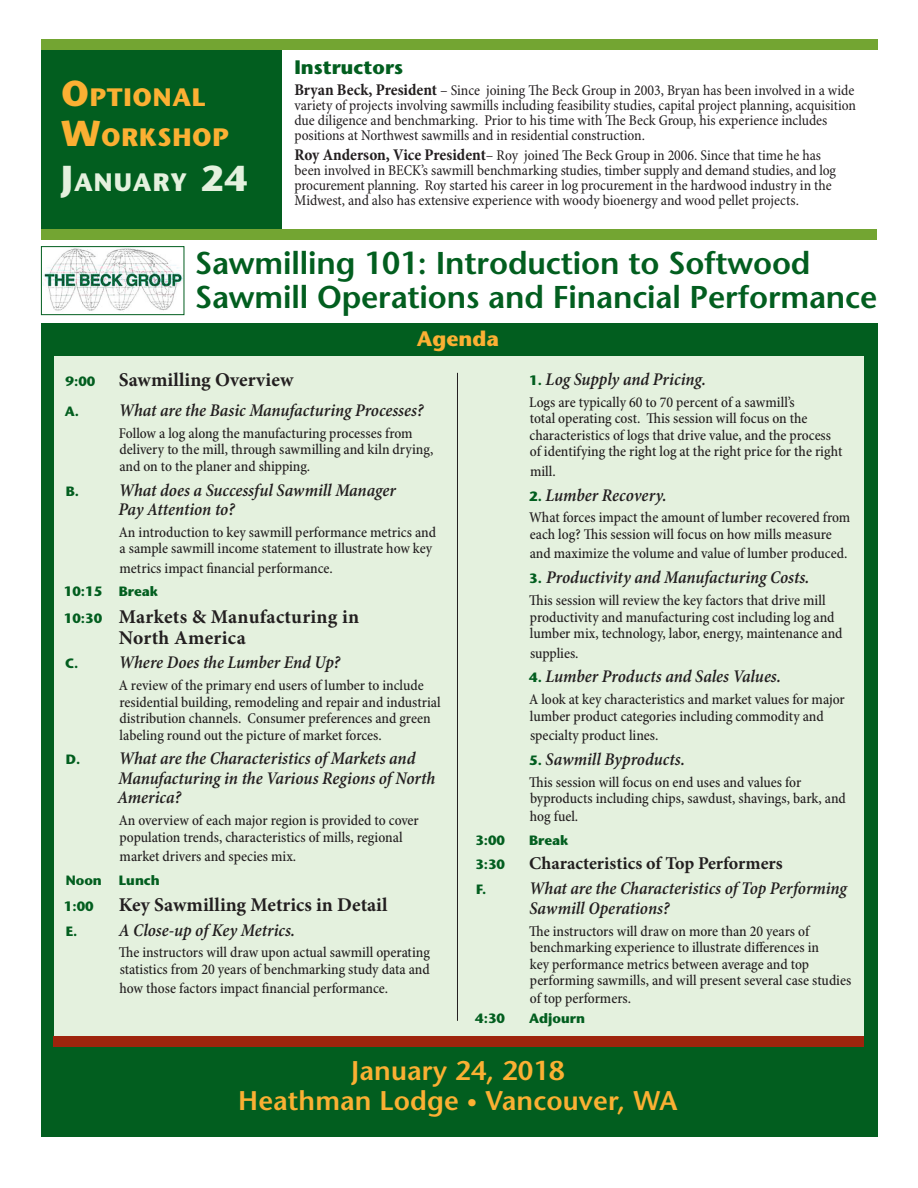
<style>
.page{position:relative;width:918px;height:1188px;background:#fff}
.page>*{position:absolute;margin:0;border:0;box-sizing:border-box;transform-origin:0 0}
.t1{font:600 31.5px/34.5px "Stone Sans Std";letter-spacing:-.005em;color:#025e1f}
.t2{font:600 27px/30px "Stone Sans Std";letter-spacing:.005em;color:#fbb033;text-align:center}
.t3{font:700 25.2px/40.5px "Stone Sans Std";letter-spacing:.03em;color:#fbb033}
.t4{font:700 25.2px "Stone Sans Std";letter-spacing:.045em;color:#e4f1de}
.Headers_2{font:700 21px "Stone Sans Std";color:#fbb033}
.t5{font:700 19.5px/21px "Minion Pro";letter-spacing:.01em;color:#231f20}
.headers{font:700 19.5px "Stone Sans Std";color:#025e1f}
.t6{font:italic 600 condensed 18px/19.5px "Minion Pro";letter-spacing:-.005em;color:#231f20}
.t7{font:700 18px "Minion Pro";color:#231f20}
.t8{font:500 condensed 15px/16.5px "Minion Pro";color:#231f20}
.t9{font:condensed 15px/15px "Minion Pro";letter-spacing:-.005em;color:#231f20}
.t10{font:700 13.5px "Stone Sans Std";color:#025e1f}
.s1{font-size:36px}
.s2{font-weight:700;font-size:16.5px}
.s3{font-family:"Stone Sans Std";font-size:13.5px;color:#025e1f}
.s4{font-family:"Stone Sans Std";font-weight:700;font-style:normal;font-stretch:normal;font-size:13.5px;color:#025e1f}
.s5{font-size:21px}
</style>
<div class="page">
<div style="left:41px;top:323px;width:837px;height:813px;background:#025e1f"></div>
<div style="left:55px;top:356px;width:809px;height:685px;background:#e4f1de"></div>
<hr style="left:457px;top:373px;width:1px;height:648px;background:#231f20">
<div style="left:54px;top:1036px;width:810px;height:10px;background:#9e240d"></div>
<div style="left:41px;top:47px;width:240px;height:188px;background:#025e1f"></div>
<div style="left:41px;top:229px;width:836px;height:11px;background:#73a532"></div>
<div style="left:41px;top:40px;width:837px;height:10px;background:#73a532"></div>
<img style="left:43px;top:248px;width:139px;height:64px">
<div style="left:41px;top:246px;width:143px;height:69px;border:1px solid #025e1f"></div>
<p class="t3" style="left:61px;top:77px;width:169px"><span class="s1">O</span>PTIONAL<br><span class="s1">W</span>ORKSHOP</p>
<p class="t4" style="left:61px;top:167px;width:188px"><span class="s1">J</span>ANUARY <span class="s1">24</span></p>
<p class="headers" style="left:295px;top:56px;width:110px">Instructors</p>
<p class="t9" style="left:295px;top:83px;width:563px"><span class="s2">Bryan Beck, President</span> – Since joining The Beck Group in 2003, Bryan has been involved in a wide variety of projects involving sawmills including feasibility studies, capital project planning, acquisition due diligence and benchmarking. Prior to his time with The Beck Group, his experience includes positions at Northwest sawmills and in residential construction.</p>
<p class="t9" style="left:295px;top:148px;width:543px"><span class="s2">Roy Anderson, Vice President</span>– Roy joined The Beck Group in 2006. Since that time he has been involved in BECK’s sawmill benchmarking studies, timber supply and demand studies, and log procurement planning. Roy started his career in log procurement in the hardwood industry in the Midwest, and also has extensive experience with woody bioenergy and wood pellet projects.</p>
<p class="t1" style="left:195px;top:245px;width:684px">Sawmilling 101: Introduction to Softwood<br>Sawmill Operations and Financial Performance</p>
<p class="Headers_2" style="left:417px;top:327px;width:83px">Agenda</p>
<p class="t5" style="left:66px;top:369px;width:229px"><span class="s3">9:00</span> Sawmilling Overview</p>
<p class="t6" style="left:65px;top:401px;width:360px"><span class="s4">A.</span> What are the Basic Manufacturing Processes?</p>
<p class="t8" style="left:119px;top:425px;width:316px">Follow a log along the manufacturing processes from delivery to the mill, through sawmilling and kiln drying, and on to the planer and shipping.</p>
<p class="t6" style="left:118px;top:481px;width:279px;text-indent:-53px"><span class="s4">B.</span> What does a Successful Sawmill Manager<br>Pay Attention to?</p>
<p class="t8" style="left:119px;top:524px;width:319px">An introduction to key sawmill performance metrics and a sample sawmill income statement to illustrate how key</p>
<p class="t8" style="left:120px;top:560px;width:215px">metrics impact financial performance.</p>
<p class="t10" style="left:64px;top:583px;width:96px">10:15 Break</p>
<p class="t5" style="left:119px;top:606px;width:242px;text-indent:-55px"><span class="s3">10:30</span> Markets &amp; Manufacturing in<br>North America</p>
<p class="t6" style="left:65px;top:654px;width:276px"><span class="s4">C.</span> Where Does the Lumber End Up?</p>
<p class="t8" style="left:119px;top:678px;width:323px">A review of the primary end users of lumber to include residential building, remodeling and repair and industrial distribution channels. Consumer preferences and green labeling round out the picture of market forces.</p>
<p class="t6" style="left:117px;top:750px;width:319px;text-indent:-52px"><span class="s4">D.</span> What are the Characteristics of Markets and<br>Manufacturing in the Various Regions of North<br>America?</p>
<p class="t8" style="left:119px;top:813px;width:302px">An overview of each major region is provided to cover population trends, characteristics of mills, regional</p>
<p class="t8" style="left:120px;top:849px;width:178px">market drivers and species mix.</p>
<p class="t10" style="left:66px;top:872px;width:38px">Noon</p>
<p class="t10" style="left:119px;top:872px;width:43px">Lunch</p>
<p class="t10" style="left:64px;top:898px;width:31px">1:00</p>
<p class="t5" style="left:119px;top:894px;width:270px">Key Sawmilling Metrics in Detail</p>
<p class="t6" style="left:66px;top:921px;width:231px"><span class="s4">E.</span> A Close-up of Key Metrics.</p>
<p class="t8" style="left:119px;top:945px;width:313px">The instructors will draw upon actual sawmill operating statistics from 20 years of benchmarking study data and</p>
<p class="t8" style="left:120px;top:981px;width:270px">how those factors impact financial performance.</p>
<p class="t6" style="left:529px;top:370px;width:178px"><span class="s4">1.</span> Log Supply and Pricing.</p>
<p class="t8" style="left:529px;top:394px;width:315px">Logs are typically 60 to 70 percent of a sawmill’s<br>total operating cost. This session will focus on the characteristics of logs that drive value, and the process of identifying the right log at the right price for the right</p>
<p class="t8" style="left:530px;top:463px;width:27px">mill.</p>
<p class="t6" style="left:529px;top:486px;width:139px"><span class="s4">2.</span> Lumber Recovery.</p>
<p class="t8" style="left:529px;top:510px;width:323px">What forces impact the amount of lumber recovered from each log? This session will focus on how mills measure</p>
<p class="t8" style="left:530px;top:546px;width:319px">and maximize the volume and value of lumber produced.</p>
<p class="t6" style="left:529px;top:569px;width:282px"><span class="s4">3.</span> Productivity and Manufacturing Costs.</p>
<p class="t8" style="left:529px;top:593px;width:315px">This session will review the key factors that drive mill productivity and manufacturing cost including log and lumber mix, technology, labor, energy, maintenance and</p>
<p class="t8" style="left:530px;top:645px;width:50px">supplies.</p>
<p class="t6" style="left:529px;top:668px;width:253px"><span class="s4">4.</span> Lumber Products and Sales Values.</p>
<p class="t8" style="left:529px;top:692px;width:317px">A look at key characteristics and market values for major lumber product categories including commodity and</p>
<p class="t8" style="left:530px;top:728px;width:130px">specialty product lines.</p>
<p class="t6" style="left:529px;top:750px;width:157px"><span class="s4">5.</span> Sawmill Byproducts.</p>
<p class="t8" style="left:529px;top:774px;width:318px">This session will focus on end uses and values for byproducts including chips, sawdust, shavings, bark, and</p>
<p class="t8" style="left:530px;top:809px;width:50px">hog fuel.</p>
<p class="t10" style="left:475px;top:832px;width:31px">3:00</p>
<p class="t10" style="left:529px;top:832px;width:41px">Break</p>
<p class="t10" style="left:475px;top:857px;width:31px">3:30</p>
<p class="t7" style="left:529px;top:851px;width:255px">Characteristics of Top Performers</p>
<p class="t6" style="left:529px;top:880px;width:319px;text-indent:-53px"><span class="s4">F.</span> What are the Characteristics of Top Performing<br>Sawmill Operations?</p>
<p class="t8" style="left:529px;top:923px;width:324px">The instructors will draw on more than 20 years of benchmarking experience to illustrate differences in<br>key performance metrics between average and top performing sawmills, and will present several case studies</p>
<p class="t8" style="left:530px;top:991px;width:103px">of top performers.</p>
<p class="t10" style="left:475px;top:1011px;width:31px">4:30</p>
<p class="t10" style="left:529px;top:1011px;width:57px">Adjourn</p>
<p class="t2" style="left:238px;top:1055px;width:441px">January 24, 2018<br>Heathman Lodge <span class="s5">•</span> Vancouver, WA</p>
</div>
